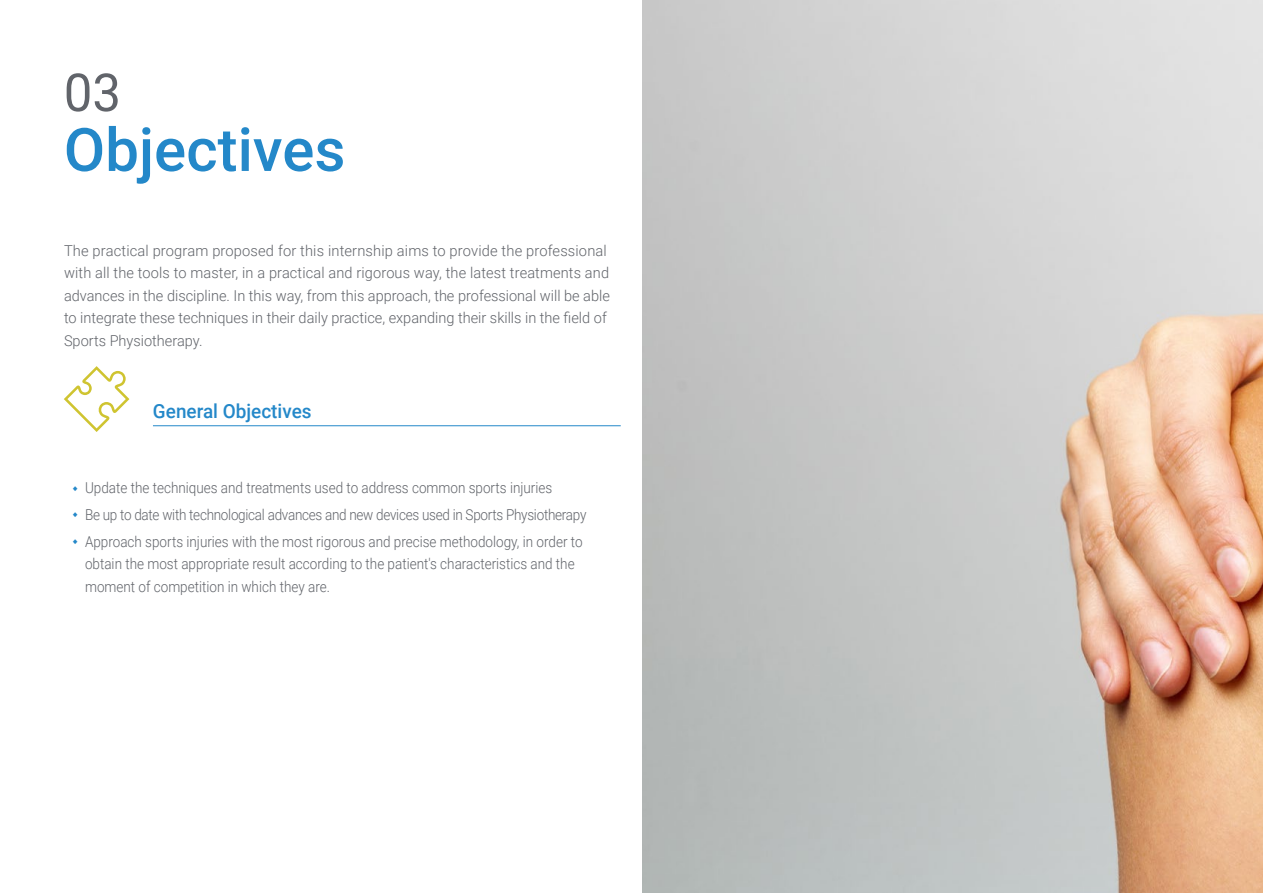
<style>
.page{position:relative;width:1263px;height:893px;background:#fff}
.page>*{position:absolute;margin:0;border:0;box-sizing:border-box;transform-origin:0 0}
.t1{font:500 60px "Roboto";color:#2488c9}
.t2{font:52.5px "Roboto";color:#61646a}
.t3{font:500 19.5px "Roboto";color:#2488c9}
.t4{font:300 15px/22.5px "Roboto";color:#61646a}
.t5{font:300 15px/26.7px "Roboto";color:#61646a;scale:.9 1}
</style>
<div class="page">
<hr style="left:153px;top:425px;width:468px;height:1px;background:#2488c9">
<svg style="left:64px;top:366px;width:65px;height:66px"></svg>
<img style="left:642px;top:0;width:621px;height:893px">
<h2 class="t2" style="left:64px;top:56px;width:59px">03</h2>
<h1 class="t1" style="left:64px;top:108px;width:283px">Objectives</h1>
<p class="t4" style="left:64px;top:239px;width:547px">The practical program proposed for this internship aims to provide the professional with all the tools to master, in a practical and rigorous way, the latest treatments and advances in the discipline. In this way, from this approach, the professional will be able to integrate these techniques in their daily practice, expanding their skills in the field of Sports Physiotherapy.</p>
<h3 class="t3" style="left:153px;top:397px;width:160px">General Objectives</h3>
<p class="t5" style="left:85px;top:474px;width:559px">Update the techniques and treatments used to address common sports injuries<br>Be up to date with technological advances and new devices used in Sports Physiotherapy<br>Approach sports injuries with the most rigorous and precise methodology, in order to</p>
<p class="t5" style="left:85px;top:552px;width:545px;line-height:22.5px">obtain the most appropriate result according to the patient's characteristics and the moment of competition in which they are.</p>
</div>
